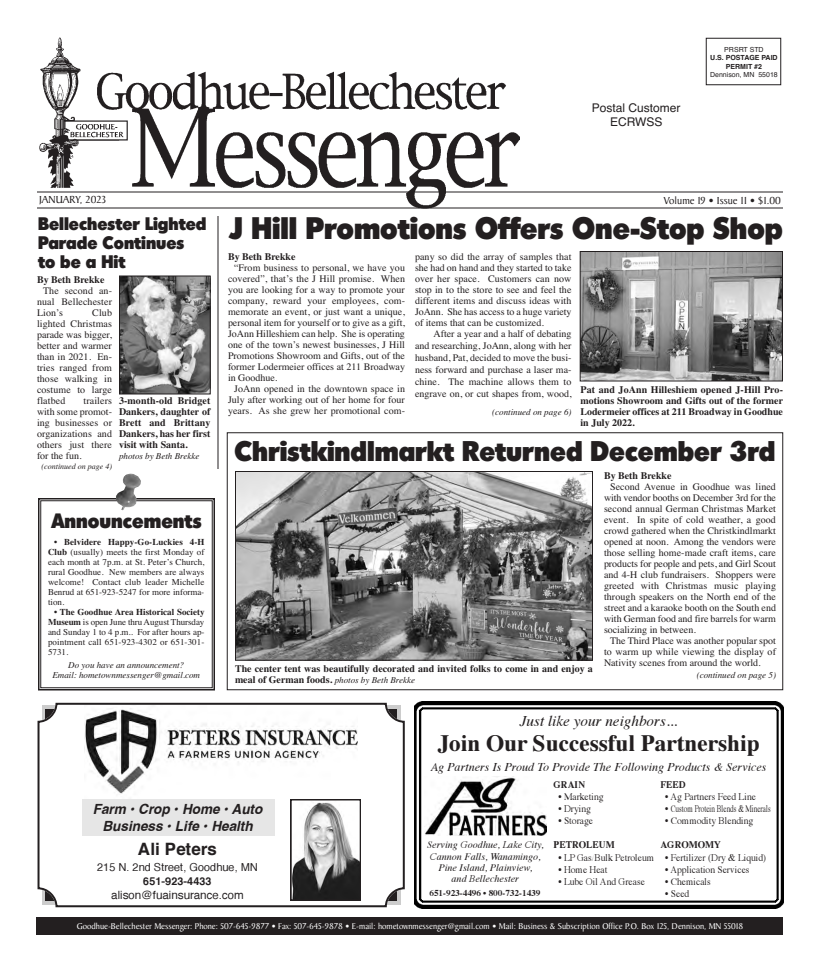
<style>
.page{position:relative;width:819px;height:972px;background:#fff}
.page>*{position:absolute;margin:0;border:0;box-sizing:border-box;transform-origin:0 0}
.t1{font:30px "Admisi Display S Si";color:#231f20}
.t2{font:27.4px "Admisi Display S Si";color:#231f20}
.t3{font:23.3px "Times Bold+T42+ZNHCRO";color:#231f20}
.t4{font:20px "Admisi Display S Si";color:#231f20}
.t5{font:17.5px/19px "Admisi Display S Si";color:#231f20}
.t6{font:17px "Helvetica Bold+T42+QUHZKW";color:#231f20}
.t7{font:15.2px "Times Italic+T42+BZWHOK";color:#231f20}
.t8{font:14px/17px "Helvetica Bold Oblique+T42+IQREXH";color:#231f20;text-align:center}
.t9{font:12.1px "Times Italic+T42+BZWHOK";color:#231f20}
.t10{font:12px/14.4px "Helvetica";color:#231f20;text-align:center}
.t11{font:11.5px "Helvetica+T42+QSLTOS";color:#231f20}
.t12{font:11px "Baker Signet";color:#231f20}
.t13{font:11px "Helvetica+T42+QSLTOS";color:#231f20}
.t14{font:11px "Helvetica Bold+T42+QUHZKW";color:#231f20}
.t15{font:10.1px "Times Roman+T42+XLBRTC";color:#231f20;scale:.94 1}
.t16{font:10.1px/11.1px "Times Italic+T42+BZWHOK";color:#231f20;text-align:center}
.t17{font:10.1px "Times Bold+T42+ZNHCRO";color:#231f20;scale:.94 1}
.t18{font:10px/11px "Times";color:#231f20;text-align:justify}
.t19{font:700 10px/11px "Times";color:#231f20;text-align:justify}
.t20{font:9.1px "Times Bold+T42+ZNHCRO";color:#231f20}
.t21{font:9px/10px "Times";color:#231f20;text-align:justify}
.t22{font:9px "Baker Signet";color:#fff}
.t23{font:italic 9px/10px "Times";color:#231f20;text-align:center}
.t24{font:italic 8px "Times";color:#231f20}
.t25{font:7px "Helvetica";color:#231f20}
.t26{font:700 7px/8.4px "Helvetica";color:#231f20;text-align:center}
.s1{font-weight:700}
.s2{font-weight:400;font-style:italic;font-size:9px}
</style>
<div class="page">
<div style="left:36px;top:917px;width:747px;height:18px;background:#231f20"></div>
<div style="left:38px;top:498px;width:177px;height:192px;border:2px solid #231f20"></div>
<div style="left:40px;top:500px;width:172px;height:188px;border:1px solid #231f20"></div>
<img style="left:37px;top:37px;width:483px;height:171px">
<hr style="left:37px;top:208px;width:746px;height:1px;background:#231f20">
<div style="left:706px;top:38px;width:75px;height:47px;border:1px solid #231f20"></div>
<div style="left:68px;top:192px;width:36px;height:13px;background:#fff"></div>
<hr style="left:37px;top:192px;width:746px;height:1px;background:#231f20">
<img style="left:116px;top:474px;width:25px;height:36px">
<div style="left:227px;top:432px;width:556px;height:258px;border:1px solid #231f20"></div>
<img style="left:237px;top:473px;width:354px;height:186px">
<div style="left:235px;top:471px;width:358px;height:190px;border:1px solid #231f20"></div>
<img style="left:121px;top:278px;width:88px;height:114px">
<div style="left:119px;top:276px;width:92px;height:118px;border:1px solid #231f20"></div>
<svg style="left:414px;top:702px;width:8px;height:9px"></svg>
<svg style="left:775px;top:702px;width:9px;height:9px"></svg>
<svg style="left:775px;top:899px;width:9px;height:9px"></svg>
<svg style="left:414px;top:899px;width:8px;height:9px"></svg>
<img style="left:422px;top:702px;width:353px;height:8px">
<img style="left:776px;top:711px;width:8px;height:188px">
<img style="left:422px;top:900px;width:353px;height:8px">
<img style="left:414px;top:711px;width:8px;height:188px">
<img style="left:425px;top:777px;width:121px;height:59px">
<svg style="left:38px;top:703px;width:367px;height:204px"></svg>
<img style="left:85px;top:706px;width:273px;height:93px">
<div style="left:82px;top:799px;width:192px;height:36px;background:#e6e6e6"></div>
<svg style="left:291px;top:799px;width:70px;height:101px"></svg>
<hr style="left:218px;top:216px;width:1px;height:253px;background:#231f20">
<img style="left:582px;top:253px;width:199px;height:127px">
<div style="left:580px;top:251px;width:203px;height:131px;border:1px solid #231f20"></div>
<p class="t10" style="left:592px;top:100px;width:90px">Postal Customer<br>ECRWSS</p>
<p class="t25" style="left:724px;top:45px;width:41px">PRSRT STD</p>
<p class="t26" style="left:710px;top:54px;width:69px">U.S. POSTAGE PAID<br>PERMIT #2</p>
<p class="t25" style="left:710px;top:70px;width:69px">Dennison, MN 55018</p>
<p class="t12" style="left:39px;top:196px;width:69px">JANUARY, 2023</p>
<p class="t12" style="left:664px;top:196px;width:119px">Volume 19 • Issue 11 • $1.00</p>
<h3 class="t5" style="left:38px;top:216px;width:170px">Bellechester Lighted<br>Parade Continues<br>to be a Hit</h3>
<p class="t19" style="left:37px;top:274px;width:69px">By Beth Brekke</p>
<p class="t18" style="left:37px;top:285px;width:77px;text-indent:6px">The second an&shy;nual Bellechester Lion’s</p>
<p class="t18" style="left:37px;top:307px;width:77px;text-indent:55px">Club lighted Christmas parade was bigger, better and warmer than in 2021. En&shy;tries ranged from those walking in costume to large flatbed</p>
<p class="t19" style="left:119px;top:395px;width:93px">3-month-old Bridget Dankers, daughter of Brett and Brittany Dankers, has her first visit with Santa.</p>
<p class="t23" style="left:119px;top:450px;width:82px">photos by Beth Brekke</p>
<p class="t18" style="left:37px;top:395px;width:77px;text-indent:47px">trailers with some promot&shy;ing businesses or organizations and others just there for the fun.</p>
<p class="t24" style="left:42px;top:462px;width:72px">(continued on page 4)</p>
<h3 class="t4" style="left:51px;top:514px;width:152px">Announcements</h3>
<p class="t21" style="left:48px;top:537px;width:158px;text-indent:6px"><span class="s1">• Belvidere Happy-Go-Luckies 4-H Club</span> (usually) meets the first Monday of each month at 7p.m. at St. Peter’s Church, rural Goodhue. New members are always welcome! Contact club leader Michelle Benrud at 651-923-5247 for more informa&shy;tion.</p>
<p class="t21" style="left:48px;top:607px;width:158px;text-indent:6px"><span class="s1">• The Goodhue Area Historical Society Museum</span> is open June thru August Thursday and Sunday 1 to 4 p.m.. For after hours ap&shy;pointment call 651-923-4302 or 651-301- 5731.</p>
<p class="t23" style="left:52px;top:660px;width:149px">Do you have an announcement?<br>Email: hometownmessenger@gmail.com</p>
<h1 class="t1" style="left:229px;top:217px;width:555px">J Hill Promotions Offers One-Stop Shop</h1>
<p class="t19" style="left:228px;top:251px;width:69px">By Beth Brekke</p>
<p class="t18" style="left:228px;top:262px;width:179px;text-indent:6px">“From business to personal, we have you covered”, that’s the J Hill promise. When you are looking for a way to promote your company, reward your employees, com&shy;memorate an event, or just want a unique, personal item for yourself or to give as a gift, JoAnn Hilleshiem can help. She is operating one of the town’s newest businesses, J Hill Promotions Showroom and Gifts, out of the former Lodermeier offices at 211 Broadway in Goodhue.</p>
<p class="t18" style="left:228px;top:383px;width:179px;text-indent:6px">JoAnn opened in the downtown space in July after working out of her home for four years. As she grew her promotional com-</p>
<p class="t18" style="left:415px;top:251px;width:158px">pany so did the array of samples that she had on hand and they started to take over her space. Customers can now stop in to the store to see and feel the different items and discuss ideas with JoAnn. She has access to a huge variety of items that can be customized.</p>
<p class="t18" style="left:415px;top:328px;width:158px;line-height:11.9px;text-indent:18px">After a year and a half of debating and researching, JoAnn, along with her husband, Pat, decided to move the busi&shy;ness forward and purchase a laser ma&shy;chine. The machine allows them to engrave on, or cut shapes from, wood,</p>
<p class="t23" style="left:492px;top:407px;width:81px">(continued on page 6)</p>
<p class="t19" style="left:580px;top:384px;width:204px">Pat and JoAnn Hilleshiem opened J-Hill Pro&shy;motions Showroom and Gifts out of the former Lodermeier offices at 211 Broadway in Goodhue in July 2022.</p>
<h2 class="t2" style="left:235px;top:441px;width:542px">Christkindlmarkt Returned December 3rd</h2>
<p class="t19" style="left:604px;top:470px;width:69px">By Beth Brekke</p>
<p class="t18" style="left:604px;top:481px;width:174px;text-indent:6px">Second Avenue in Goodhue was lined with vendor booths on December 3rd for the second annual German Christmas Market event. In spite of cold weather, a good crowd gathered when the Christkindlmarkt opened at noon. Among the vendors were those selling home-made craft items, care products for people and pets, and Girl Scout and 4-H club fundraisers. Shoppers were greeted with Christmas music playing through speakers on the North end of the street and a karaoke booth on the South end with German food and fire barrels for warm socializing in between.</p>
<p class="t18" style="left:604px;top:635px;width:174px;text-indent:6px">The Third Place was another popular spot to warm up while viewing the display of Nativity scenes from around the world.</p>
<p class="t19" style="left:235px;top:663px;width:359px">The center tent was beautifully decorated and invited folks to come in and enjoy a meal of German foods. <span class="s2">photos by Beth Brekke</span></p>
<h3 class="t7" style="left:520px;top:708px;width:159px">Just like your neighbors...</h3>
<h3 class="t3" style="left:438px;top:721px;width:323px">Join Our Successful Partnership</h3>
<p class="t9" style="left:431px;top:756px;width:337px">Ag Partners Is Proud To Provide The Following Products &amp; Services</p>
<p class="t23" style="left:697px;top:670px;width:81px">(continued on page 5)</p>
<h3 class="t8" style="left:93px;top:800px;width:171px">Farm • Crop • Home • Auto<br>Business • Life • Health</h3>
<h3 class="t6" style="left:138px;top:836px;width:80px">Ali Peters</h3>
<p class="t13" style="left:97px;top:859px;width:162px">215 N. 2nd Street, Goodhue, MN</p>
<p class="t14" style="left:143px;top:872px;width:70px">651-923-4433</p>
<p class="t11" style="left:111px;top:886px;width:134px">alison@fuainsurance.com</p>
<p class="t16" style="left:427px;top:839px;width:118px">Serving Goodhue, Lake City,<br>Cannon Falls, Wanamingo,<br>Pine Island, Plainview,<br>and Bellechester</p>
<p class="t17" style="left:660px;top:775px;width:28px">FEED</p>
<p class="t15" style="left:665px;top:787px;width:98px">• Ag Partners Feed Line</p>
<p class="t15" style="left:665px;top:799px;width:114px">• Custom Protein Blends &amp; Minerals</p>
<p class="t15" style="left:665px;top:811px;width:95px">• Commodity Blending</p>
<p class="t17" style="left:660px;top:835px;width:66px">AGROMOMY</p>
<p class="t15" style="left:665px;top:848px;width:109px">• Fertilizer (Dry &amp; Liquid)</p>
<p class="t15" style="left:665px;top:860px;width:91px">• Application Services</p>
<p class="t15" style="left:665px;top:872px;width:50px">• Chemicals</p>
<p class="t17" style="left:554px;top:775px;width:35px">GRAIN</p>
<p class="t15" style="left:558px;top:787px;width:50px">• Marketing</p>
<p class="t15" style="left:558px;top:799px;width:36px">• Drying</p>
<p class="t15" style="left:558px;top:811px;width:38px">• Storage</p>
<p class="t17" style="left:554px;top:835px;width:66px">PETROLEUM</p>
<p class="t15" style="left:558px;top:848px;width:104px">• LP Gas/Bulk Petroleum</p>
<p class="t15" style="left:558px;top:860px;width:54px">• Home Heat</p>
<p class="t15" style="left:558px;top:872px;width:94px">• Lube Oil And Grease</p>
<p class="t20" style="left:429px;top:884px;width:112px">651-923-4496 • 800-732-1439</p>
<p class="t15" style="left:665px;top:884px;width:27px">• Seed</p>
<p class="t22" style="left:77px;top:922px;width:668px">Goodhue-Bellechester Messenger: Phone: 507-645-9877 • Fax: 507-645-9878 • E-mail: hometownmessenger@gmail.com • Mail: Business &amp; Subscription Office P.O. Box 125, Dennison, MN 55018</p>
</div>
